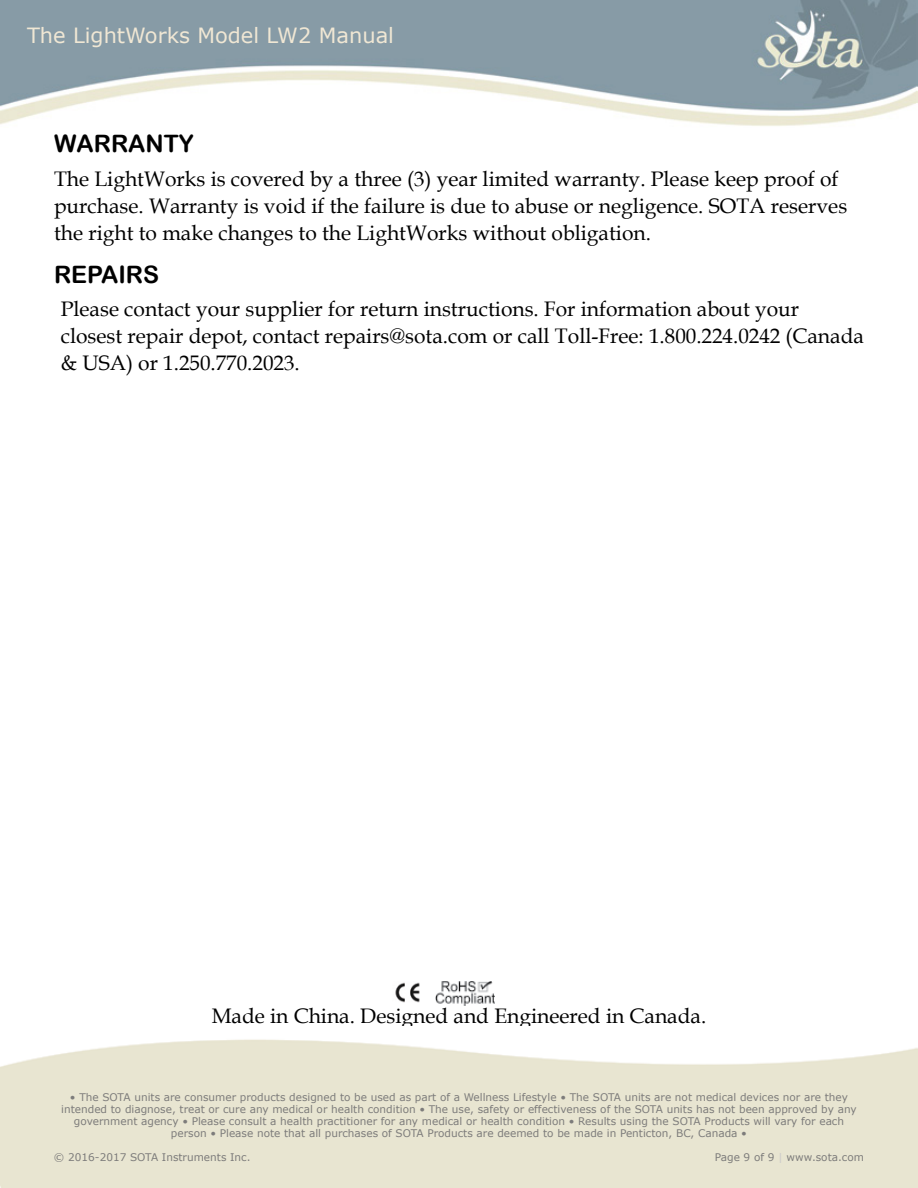
<style>
.page{position:relative;width:918px;height:1188px;background:#fff}
.page>*{position:absolute;margin:0;border:0;box-sizing:border-box;transform-origin:0 0}
.t1{font:24px "Arial Rounded MT Bold";color:#000}
.t2{font:21px/27px "Book Antiqua";color:#000}
.t3{font:21px "Verdana";color:#f0e7d4}
.t4{font:10.5px/12px "Verdana";color:#7d7c7b;text-align:center}
.s1{color:#cbcaca}
</style>
<div class="page">
<img style="left:0;top:0;width:918px;height:126px">
<img style="left:436px;top:981px;width:59px;height:24px">
<img style="left:395px;top:982px;width:25px;height:21px">
<h2 class="t3" style="left:27px;top:22px;width:369px">The LightWorks Model LW2 Manual</h2>
<h1 class="t1" style="left:54px;top:130px;width:141px">WARRANTY</h1>
<h2 class="t2" style="left:54px;top:165px;width:795px">The LightWorks is covered by a three (3) year limited warranty. Please keep proof of purchase. Warranty is void if the failure is due to abuse or negligence. SOTA reserves the right to make changes to the LightWorks without obligation.</h2>
<h1 class="t1" style="left:54px;top:260px;width:107px">REPAIRS</h1>
<h2 class="t2" style="left:61px;top:295px;width:805px">Please contact your supplier for return instructions. For information about your closest repair depot, contact repairs@sota.com or call Toll-Free: 1.800.224.0242 (Canada &amp; USA) or 1.250.770.2023.</h2>
<h2 class="t2" style="left:212px;top:1002px;width:496px">Made in China. Designed and Engineered in Canada.</h2>
<p class="t4" style="left:61px;top:1091px;width:797px">• The SOTA units are consumer products designed to be used as part of a Wellness Lifestyle • The SOTA units are not medical devices nor are they intended to diagnose, treat or cure any medical or health condition • The use, safety or effectiveness of the SOTA units has not been approved by any government agency • Please consult a health practitioner for any medical or health condition • Results using the SOTA Products will vary for each person • Please note that all purchases of SOTA Products are deemed to be made in Penticton, BC, Canada •</p>
<p class="t4" style="left:54px;top:1151px;width:198px">© 2016-2017 SOTA Instruments Inc.</p>
<p class="t4" style="left:715px;top:1151px;width:151px">Page 9 of 9 <span class="s1">|</span> www.sota.com</p>
</div>
